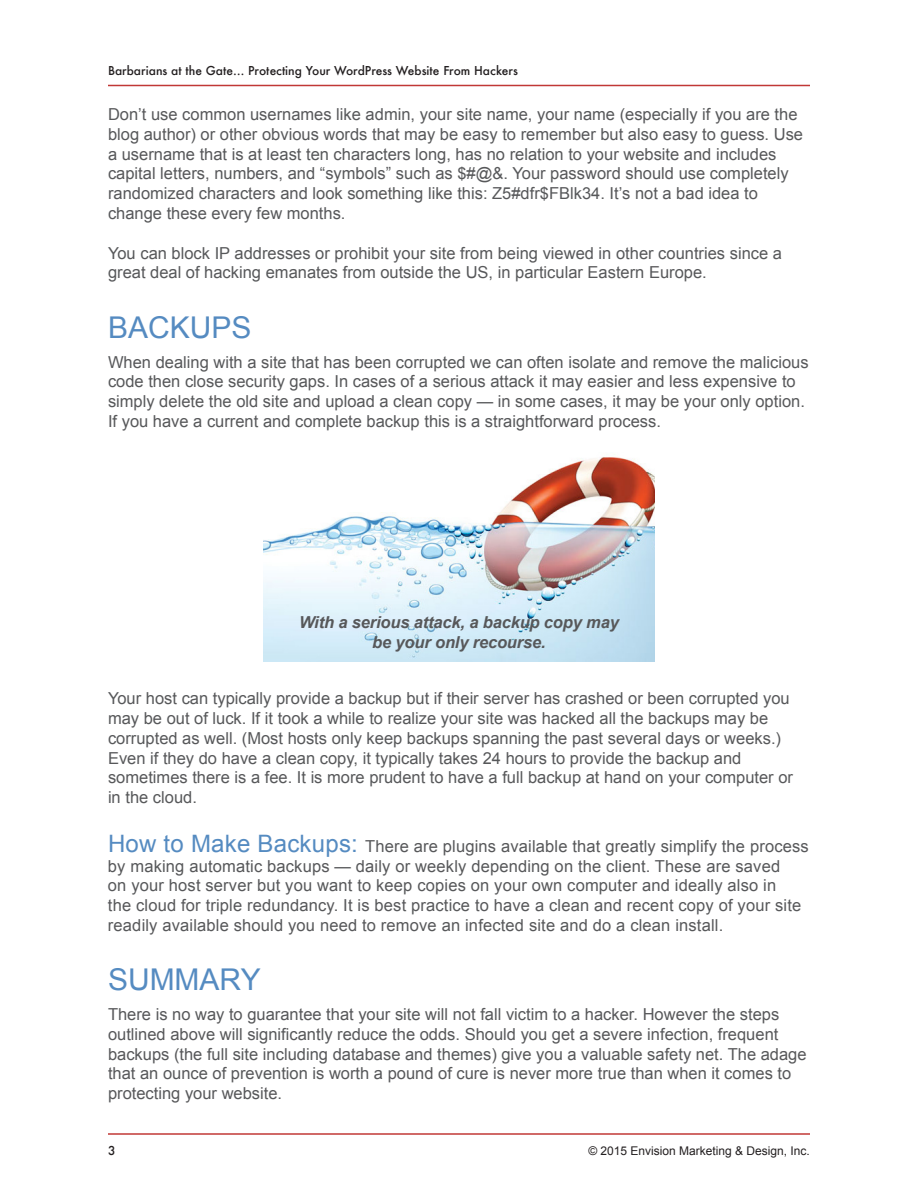
<style>
.page{position:relative;width:918px;height:1188px;background:#fff}
.page>*{position:absolute;margin:0;border:0;box-sizing:border-box;transform-origin:0 0}
.emdi_normal_title_1{font:30px "Arial";color:#558bc1}
.emdi_normal_w_space{font:16.5px/19.8px "Arial";color:#57585a}
.emdi_normal{font:16.5px/19.8px "Arial";color:#57585a}
.emdi_normal_w_space-2{font:italic 700 16.5px/19.8px "Arial";letter-spacing:-.01em;color:#57585a;text-align:center}
.t1{font:500 12px "Futura";color:#231f20}
.t2{font:12px "Arial";color:#231f20}
.s1{font-size:24px;color:#558bc1}
</style>
<div class="page">
<hr style="left:108px;top:85px;width:702px;height:1px;background:#c13836">
<hr style="left:108px;top:1133px;width:702px;height:2px;background:#c13836">
<img style="left:263px;top:454px;width:392px;height:207px">
<p class="t1" style="left:108px;top:62px;width:411px">Barbarians at the Gate… Protecting Your WordPress Website From Hackers</p>
<p class="emdi_normal_w_space" style="left:108px;top:104px;width:697px">Don’t use common usernames like admin, your site name, your name (especially if you are the blog author) or other obvious words that may be easy to remember but also easy to guess. Use a username that is at least ten characters long, has no relation to your website and includes capital letters, numbers, and “symbols” such as $#@&amp;. Your password should use completely randomized characters and look something like this: Z5#dfr$FBlk34. It’s not a bad idea to change these every few months.</p>
<p class="emdi_normal_w_space" style="left:108px;top:243px;width:676px">You can block IP addresses or prohibit your site from being viewed in other countries since a great deal of hacking emanates from outside the US, in particular Eastern Europe.</p>
<p class="emdi_normal_title_1" style="left:108px;top:308px;width:145px">BACKUPS</p>
<p class="emdi_normal" style="left:108px;top:352px;width:702px">When dealing with a site that has been corrupted we can often isolate and remove the malicious code then close security gaps. In cases of a serious attack it may easier and less expensive to simply delete the old site and upload a clean copy — in some cases, it may be your only option.<br>If you have a current and complete backup this is a straightforward process.</p>
<p class="emdi_normal_w_space-2" style="left:299px;top:613px;width:321px">With a serious attack, a backup copy may be your only recourse.</p>
<p class="emdi_normal_w_space" style="left:108px;top:689px;width:687px">Your host can typically provide a backup but if their server has crashed or been corrupted you may be out of luck. If it took a while to realize your site was hacked all the backups may be corrupted as well. (Most hosts only keep backups spanning the past several days or weeks.)<br>Even if they do have a clean copy, it typically takes 24 hours to provide the backup and sometimes there is a fee. It is more prudent to have a full backup at hand on your computer or in the cloud.</p>
<p class="emdi_normal_w_space" style="left:108px;top:836px;width:702px"><span class="s1">How to Make Backups:</span> There are plugins available that greatly simplify the process by making automatic backups — daily or weekly depending on the client. These are saved<br>on your host server but you want to keep copies on your own computer and ideally also in<br>the cloud for triple redundancy. It is best practice to have a clean and recent copy of your site readily available should you need to remove an infected site and do a clean install.</p>
<p class="emdi_normal_title_1" style="left:108px;top:960px;width:154px">SUMMARY</p>
<p class="emdi_normal" style="left:108px;top:1005px;width:700px">There is no way to guarantee that your site will not fall victim to a hacker. However the steps outlined above will significantly reduce the odds. Should you get a severe infection, frequent backups (the full site including database and themes) give you a valuable safety net. The adage that an ounce of prevention is worth a pound of cure is never more true than when it comes to protecting your website.</p>
<p class="t1" style="left:108px;top:1142px;width:9px">3</p>
<p class="t2" style="left:588px;top:1143px;width:223px">© 2015 Envision Marketing &amp; Design, Inc.</p>
</div>
